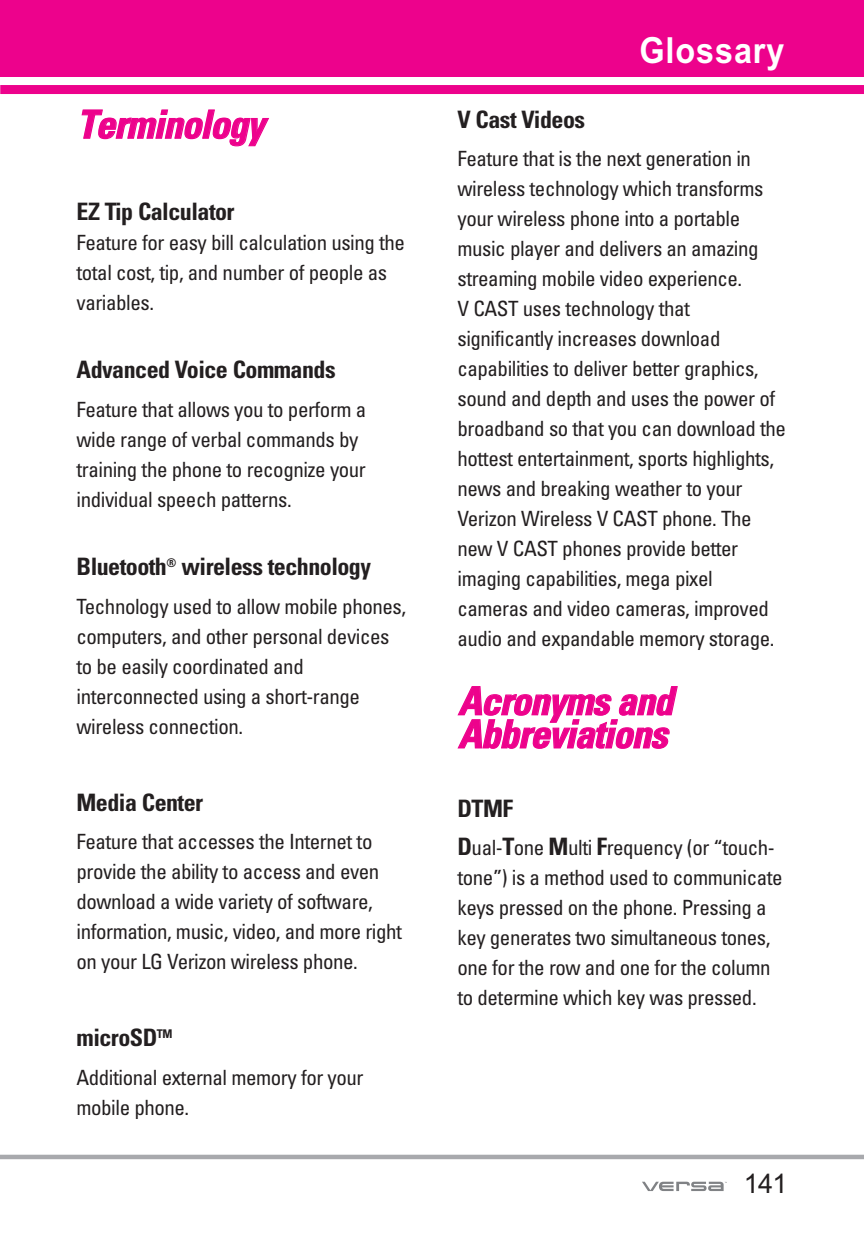
<style>
.page{position:relative;width:864px;height:1242px;background:#fff}
.page>*{position:absolute;margin:0;border:0;box-sizing:border-box;transform-origin:0 0}
.t1{font:italic 700 condensed 39px/33px "Univers";letter-spacing:-.025em;color:#ed028c}
.t2{font:700 36px "Arial";letter-spacing:.03em;color:#fff;scale:.9 1}
.t3{font:27px "Arial";color:#231f20}
.t4{font:700 condensed 24px "Univers";letter-spacing:-.02em;color:#231f20}
.t5{font:condensed 21px/30px "Univers";letter-spacing:-.02em;color:#231f20}
.s1{font-weight:700;font-size:24px}
</style>
<div class="page">
<div style="left:0;top:0;width:864px;height:77px;background:#ed028c"></div>
<hr style="left:0;top:1155px;width:864px;height:4px;background:#a8a9ad">
<div style="left:0;top:85px;width:864px;height:9px;background:#ed028c"></div>
<svg style="left:642px;top:1182px;width:85px;height:9px"></svg>
<h1 class="t1" style="left:77px;top:111px;width:189px">Terminology</h1>
<p class="t4" style="left:77px;top:202px;width:160px">EZ Tip Calculator</p>
<p class="t5" style="left:77px;top:229px;width:330px">Feature for easy bill calculation using the total cost, tip, and number of people as variables.</p>
<p class="t4" style="left:77px;top:361px;width:261px">Advanced Voice Commands</p>
<p class="t5" style="left:77px;top:396px;width:291px">Feature that allows you to perform a wide range of verbal commands by training the phone to recognize your individual speech patterns.</p>
<p class="t4" style="left:77px;top:558px;width:296px">Bluetooth<sup>®</sup> wireless technology</p>
<p class="t5" style="left:77px;top:593px;width:331px">Technology used to allow mobile phones, computers, and other personal devices to be easily coordinated and interconnected using a short-range wireless connection.</p>
<p class="t4" style="left:77px;top:793px;width:128px">Media Center</p>
<p class="t5" style="left:77px;top:829px;width:327px">Feature that accesses the Internet to provide the ability to access and even download a wide variety of software, information, music, video, and more right on your LG Verizon wireless phone.</p>
<p class="t4" style="left:77px;top:1029px;width:97px">microSD<sup>TM</sup></p>
<p class="t5" style="left:77px;top:1064px;width:289px">Additional external memory for your mobile phone.</p>
<h2 class="t2" style="left:639px;top:30px;width:163px">Glossary</h2>
<p class="t4" style="left:458px;top:111px;width:129px">V Cast Videos</p>
<p class="t5" style="left:458px;top:146px;width:330px">Feature that is the next generation in wireless technology which transforms your wireless phone into a portable music player and delivers an amazing streaming mobile video experience.<br>V CAST uses technology that significantly increases download capabilities to deliver better graphics, sound and depth and uses the power of broadband so that you can download the hottest entertainment, sports highlights, news and breaking weather to your Verizon Wireless V CAST phone. The new V CAST phones provide better imaging capabilities, mega pixel cameras and video cameras, improved audio and expandable memory storage.</p>
<h1 class="t1" style="left:458px;top:688px;width:217px">Acronyms and<br>Abbreviations</h1>
<p class="t4" style="left:458px;top:799px;width:57px">DTMF</p>
<p class="t5" style="left:458px;top:834px;width:327px"><span class="s1">D</span>ual-<span class="s1">T</span>one <span class="s1">M</span>ulti <span class="s1">F</span>requency (or “touch&shy;tone”) is a method used to communicate keys pressed on the phone. Pressing a key generates two simultaneous tones, one for the row and one for the column to determine which key was pressed.</p>
<p class="t3" style="left:744px;top:1168px;width:45px">141</p>
</div>
